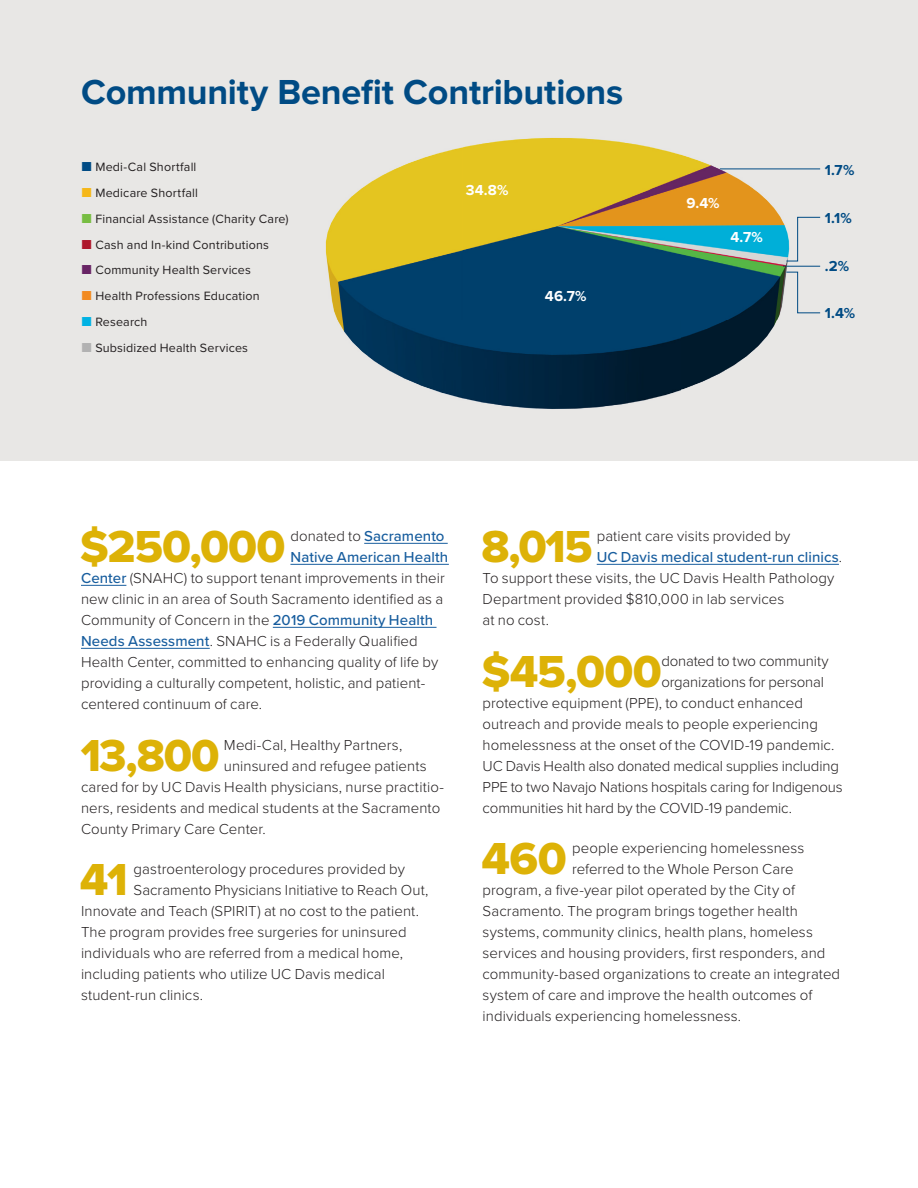
<style>
.page{position:relative;width:918px;height:1188px;background:#fff}
.page>*{position:absolute;margin:0;border:0;box-sizing:border-box;transform-origin:0 0}
.Big{font:46.5px "Proxima Nova Extrabld";letter-spacing:-.025em;color:#ddb207}
.body_text{font:700 36px "Proxima Nova";letter-spacing:-.005em;color:#004b84}
.Big-2{font:300 15px "Proxima Nova";letter-spacing:.005em;color:#231f20}
.Big-3{font:500 15px "Proxima Nova";letter-spacing:.005em;color:#175d9e}
.body_text-2{font:700 15px "Proxima Nova";color:#fff}
.body_text-3{font:700 15px "Proxima Nova";color:#004b84}
.body_text-4{font:12.45px "Proxima Nova";letter-spacing:.015em;color:#231f20}
.s1{font-weight:300;color:#231f20}
.s2{font-weight:500;color:#175d9e}
</style>
<div class="page">
<hr style="left:364px;top:543px;width:84px;height:1px;background:#175d9e">
<hr style="left:290px;top:564px;width:159px;height:1px;background:#175d9e">
<hr style="left:81px;top:585px;width:45px;height:1px;background:#175d9e">
<hr style="left:273px;top:627px;width:164px;height:1px;background:#175d9e">
<hr style="left:81px;top:648px;width:129px;height:1px;background:#175d9e">
<hr style="left:597px;top:564px;width:242px;height:1px;background:#175d9e">
<div style="left:0;top:0;width:918px;height:460px;background:#e8e7e5"></div>
<hr style="left:720px;top:169px;width:100px;height:1px;background:#004b84">
<hr style="left:783px;top:266px;width:37px;height:1px;background:#004b84">
<img style="left:325px;top:138px;width:471px;height:271px">
<svg style="left:786px;top:217px;width:35px;height:45px"></svg>
<svg style="left:786px;top:272px;width:35px;height:41px"></svg>
<p class="body_text" style="left:81px;top:71px;width:544px">Community Benefit Contributions</p>
<p class="body_text-4" style="left:95px;top:158px;width:103px">Medi-Cal Shortfall</p>
<p class="body_text-4" style="left:95px;top:184px;width:104px">Medicare Shortfall</p>
<p class="body_text-4" style="left:95px;top:209px;width:195px">Financial Assistance (Charity Care)</p>
<p class="body_text-4" style="left:95px;top:235px;width:175px">Cash and In-kind Contributions</p>
<p class="body_text-4" style="left:95px;top:261px;width:157px">Community Health Services</p>
<p class="body_text-4" style="left:95px;top:287px;width:166px">Health Professions Education</p>
<p class="body_text-4" style="left:95px;top:312px;width:54px">Research</p>
<p class="body_text-4" style="left:95px;top:338px;width:154px">Subsidized Health Services</p>
<p class="body_text-2" style="left:466px;top:181px;width:44px">34.8%</p>
<p class="body_text-2" style="left:545px;top:288px;width:43px">46.7%</p>
<p class="body_text-2" style="left:687px;top:194px;width:35px">9.4%</p>
<p class="body_text-2" style="left:730px;top:229px;width:34px">4.7%</p>
<p class="body_text-3" style="left:825px;top:161px;width:31px">1.7%</p>
<p class="body_text-3" style="left:825px;top:209px;width:29px">1.1%</p>
<p class="body_text-3" style="left:825px;top:257px;width:26px">.2%</p>
<p class="body_text-3" style="left:825px;top:305px;width:32px">1.4%</p>
<p class="Big" style="left:80px;top:512px;width:207px">$250,000</p>
<p class="Big-3" style="left:290px;top:525px;width:156px"><span class="s1">donated to</span> Sacramento</p>
<p class="Big-3" style="left:290px;top:546px;width:159px">Native American Health</p>
<p class="Big-2" style="left:81px;top:567px;width:365px"><span class="s2">Center</span> (SNAHC) to support tenant improvements in their</p>
<p class="Big-2" style="left:81px;top:588px;width:364px">new clinic in an area of South Sacramento identified as a</p>
<p class="Big-2" style="left:81px;top:609px;width:354px">Community of Concern in the <span class="s2">2019 Community Health</span></p>
<p class="Big-2" style="left:81px;top:630px;width:338px"><span class="s2">Needs Assessment</span>. SNAHC is a Federally Qualified</p>
<p class="Big-2" style="left:81px;top:651px;width:359px">Health Center, committed to enhancing quality of life by</p>
<p class="Big-2" style="left:81px;top:672px;width:346px">providing a culturally competent, holistic, and patient-</p>
<p class="Big-2" style="left:81px;top:693px;width:183px">centered continuum of care.</p>
<p class="Big" style="left:81px;top:721px;width:140px">13,800</p>
<p class="Big-2" style="left:224px;top:734px;width:180px">Medi-Cal, Healthy Partners,</p>
<p class="Big-2" style="left:224px;top:755px;width:204px">uninsured and refugee patients</p>
<p class="Big-2" style="left:81px;top:776px;width:365px">cared for by UC Davis Health physicians, nurse practitio-</p>
<p class="Big-2" style="left:81px;top:797px;width:361px">ners, residents and medical students at the Sacramento</p>
<p class="Big-2" style="left:81px;top:818px;width:186px">County Primary Care Center.</p>
<p class="Big" style="left:80px;top:845px;width:49px">41</p>
<p class="Big-2" style="left:134px;top:858px;width:273px">gastroenterology procedures provided by</p>
<p class="Big-2" style="left:134px;top:879px;width:296px">Sacramento Physicians Initiative to Reach Out,</p>
<p class="Big-2" style="left:81px;top:900px;width:340px">Innovate and Teach (SPIRIT) at no cost to the patient.</p>
<p class="Big-2" style="left:81px;top:921px;width:327px">The program provides free surgeries for uninsured</p>
<p class="Big-2" style="left:81px;top:942px;width:324px">individuals who are referred from a medical home,</p>
<p class="Big-2" style="left:81px;top:963px;width:306px">including patients who utilize UC Davis medical</p>
<p class="Big-2" style="left:81px;top:984px;width:124px">student-run clinics.</p>
<p class="Big" style="left:481px;top:512px;width:113px">8,015</p>
<p class="Big-2" style="left:597px;top:525px;width:195px">patient care visits provided by</p>
<p class="Big-3" style="left:597px;top:546px;width:247px">UC Davis medical student-run clinics<span class="s1">.</span></p>
<p class="Big-2" style="left:483px;top:567px;width:353px">To support these visits, the UC Davis Health Pathology</p>
<p class="Big-2" style="left:483px;top:588px;width:303px">Department provided $810,000 in lab services</p>
<p class="Big-2" style="left:483px;top:609px;width:68px">at no cost.</p>
<p class="Big" style="left:482px;top:637px;width:182px">$45,000</p>
<p class="Big-2" style="left:661px;top:650px;width:169px">donated to two community</p>
<p class="Big-2" style="left:661px;top:671px;width:164px">organizations for personal</p>
<p class="Big-2" style="left:483px;top:692px;width:322px">protective equipment (PPE), to conduct enhanced</p>
<p class="Big-2" style="left:483px;top:713px;width:337px">outreach and provide meals to people experiencing</p>
<p class="Big-2" style="left:483px;top:734px;width:353px">homelessness at the onset of the COVID-19 pandemic.</p>
<p class="Big-2" style="left:483px;top:755px;width:358px">UC Davis Health also donated medical supplies including</p>
<p class="Big-2" style="left:483px;top:776px;width:362px">PPE to two Navajo Nations hospitals caring for Indigenous</p>
<p class="Big-2" style="left:483px;top:797px;width:311px">communities hit hard by the COVID-19 pandemic.</p>
<p class="Big" style="left:482px;top:824px;width:87px">460</p>
<p class="Big-2" style="left:572px;top:837px;width:234px">people experiencing homelessness</p>
<p class="Big-2" style="left:572px;top:858px;width:223px">referred to the Whole Person Care</p>
<p class="Big-2" style="left:483px;top:879px;width:314px">program, a five-year pilot operated by the City of</p>
<p class="Big-2" style="left:483px;top:900px;width:317px">Sacramento. The program brings together health</p>
<p class="Big-2" style="left:483px;top:921px;width:332px">systems, community clinics, health plans, homeless</p>
<p class="Big-2" style="left:483px;top:942px;width:344px">services and housing providers, first responders, and</p>
<p class="Big-2" style="left:483px;top:963px;width:359px">community-based organizations to create an integrated</p>
<p class="Big-2" style="left:483px;top:984px;width:331px">system of care and improve the health outcomes of</p>
<p class="Big-2" style="left:483px;top:1005px;width:260px">individuals experiencing homelessness.</p>
</div>
